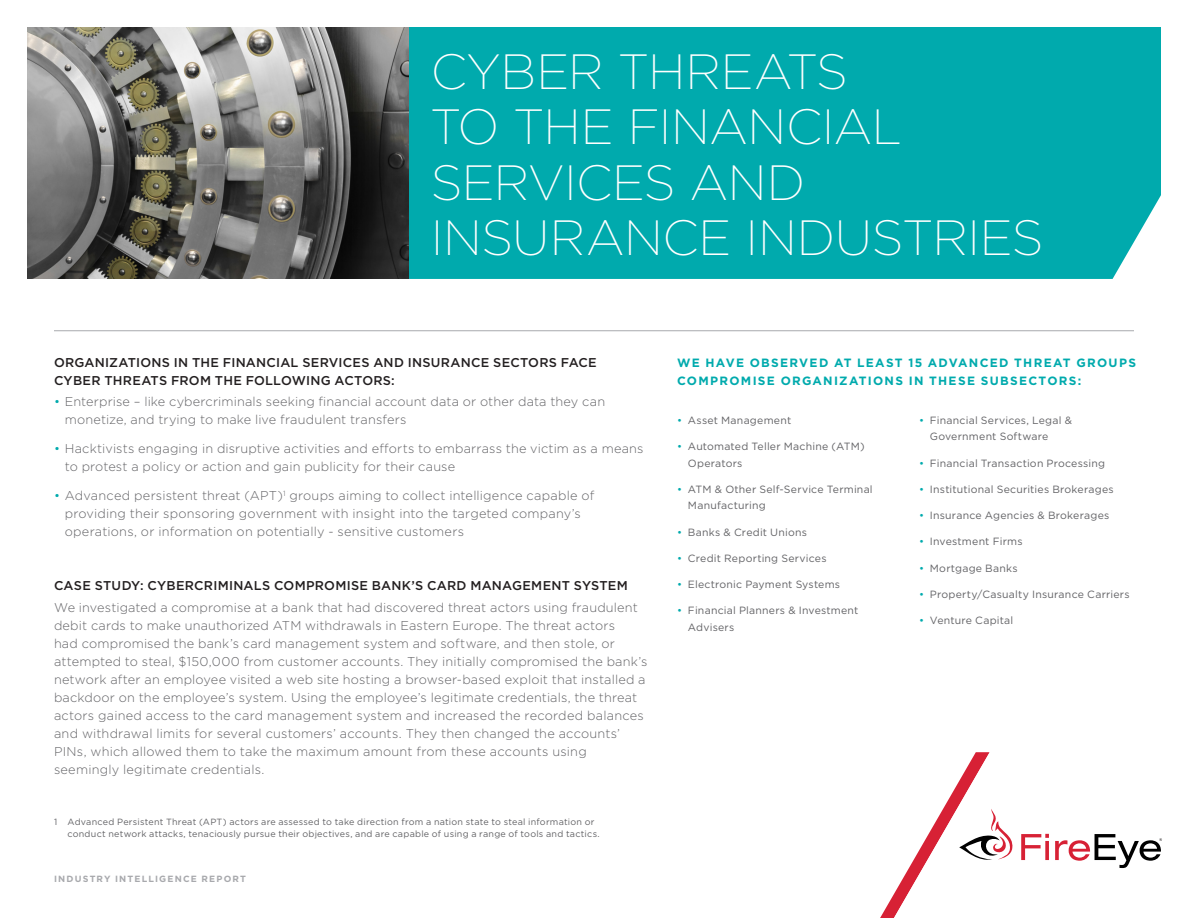
<style>
.page{position:relative;width:1188px;height:918px;background:#fff}
.page>*{position:absolute;margin:0;border:0;box-sizing:border-box;transform-origin:0 0}
.DS_Head_33_White{font:200 49.5px/55.5px "Gotham";letter-spacing:-.01em;color:#fff}
.Text_Body_8_5{font:300 12.75px/18px "Gotham";letter-spacing:.015em;color:#636366}
.Head_8_5_L1{font:500 12.75px/18px "Gotham";letter-spacing:.02em;color:#231f20}
.Sidebar_-_Headline_8{font:700 12px/18px "Gotham";letter-spacing:.11em;color:#00aaad}
.t1{font:10.5px/16.5px "Gotham";letter-spacing:.02em;color:#636366}
.Footnote{font:9px/12px "Gotham";letter-spacing:.025em;color:#636366}
.t2{font:700 9px "Gotham";letter-spacing:.13em;color:#a8a9ad}
.s1{color:#00aaad}
</style>
<div class="page">
<svg style="left:1021px;top:834px;width:28px;height:26px"></svg>
<svg style="left:880px;top:752px;width:133px;height:166px"></svg>
<svg style="left:1055px;top:834px;width:107px;height:34px"></svg>
<div style="left:408px;top:27px;width:753px;height:252px;background:#00aaad"></div>
<hr style="left:54px;top:331px;width:1080px;height:1px;background:#a8a9ad">
<img style="left:27px;top:27px;width:381px;height:252px">
<p class="DS_Head_33_White" style="left:431px;top:42px;width:614px">CYBER THREATS<br>TO THE FINANCIAL<br>SERVICES AND<br>INSURANCE INDUSTRIES</p>
<p class="Head_8_5_L1" style="left:54px;top:354px;width:544px">ORGANIZATIONS IN THE FINANCIAL SERVICES AND INSURANCE SECTORS FACE<br>CYBER THREATS FROM THE FOLLOWING ACTORS:</p>
<p class="Text_Body_8_5" style="left:65px;top:393px;width:542px;text-indent:-11px"><span class="s1">•</span> Enterprise – like cybercriminals seeking financial account data or other data they can monetize, and trying to make live fraudulent transfers</p>
<p class="Text_Body_8_5" style="left:65px;top:439px;width:580px;text-indent:-11px"><span class="s1">•</span> Hacktivists engaging in disruptive activities and efforts to embarrass the victim as a means to protest a policy or action and gain publicity for their cause</p>
<p class="Text_Body_8_5" style="left:65px;top:486px;width:531px;text-indent:-11px"><span class="s1">•</span> Advanced persistent threat (APT)<sup>1</sup> groups aiming to collect intelligence capable of providing their sponsoring government with insight into the targeted company’s operations, or information on potentially - sensitive customers</p>
<p class="Head_8_5_L1" style="left:54px;top:577px;width:575px">CASE STUDY: CYBERCRIMINALS COMPROMISE BANK’S CARD MANAGEMENT SYSTEM</p>
<p class="Text_Body_8_5" style="left:54px;top:598px;width:595px">We investigated a compromise at a bank that had discovered threat actors using fraudulent debit cards to make unauthorized ATM withdrawals in Eastern Europe. The threat actors<br>had compromised the bank’s card management system and software, and then stole, or attempted to steal, $150,000 from customer accounts. They initially compromised the bank’s network after an employee visited a web site hosting a browser-based exploit that installed a backdoor on the employee’s system. Using the employee’s legitimate credentials, the threat actors gained access to the card management system and increased the recorded balances and withdrawal limits for several customers’ accounts. They then changed the accounts’ PINs, which allowed them to take the maximum amount from these accounts using seemingly legitimate credentials.</p>
<p class="Footnote" style="left:68px;top:816px;width:534px;text-indent:-14px">1 Advanced Persistent Threat (APT) actors are assessed to take direction from a nation state to steal information or conduct network attacks, tenaciously pursue their objectives, and are capable of using a range of tools and tactics.</p>
<p class="t2" style="left:54px;top:873px;width:194px">INDUSTRY INTELLIGENCE REPORT</p>
<p class="Sidebar_-_Headline_8" style="left:677px;top:353px;width:460px">WE HAVE OBSERVED AT LEAST 15 ADVANCED THREAT GROUPS<br>COMPROMISE ORGANIZATIONS IN THESE SUBSECTORS:</p>
<p class="t1" style="left:677px;top:412px;width:116px"><span class="s1">•</span> Asset Management</p>
<p class="t1" style="left:688px;top:438px;width:178px;text-indent:-11px"><span class="s1">•</span> Automated Teller Machine (ATM)<br>Operators</p>
<p class="t1" style="left:688px;top:481px;width:186px;text-indent:-11px"><span class="s1">•</span> ATM &amp; Other Self-Service Terminal<br>Manufacturing</p>
<p class="t1" style="left:677px;top:523px;width:131px"><span class="s1">•</span> Banks &amp; Credit Unions</p>
<p class="t1" style="left:677px;top:550px;width:151px"><span class="s1">•</span> Credit Reporting Services</p>
<p class="t1" style="left:677px;top:576px;width:165px"><span class="s1">•</span> Electronic Payment Systems</p>
<p class="t1" style="left:688px;top:602px;width:172px;text-indent:-11px"><span class="s1">•</span> Financial Planners &amp; Investment<br>Advisers</p>
<p class="t1" style="left:930px;top:412px;width:144px;text-indent:-11px"><span class="s1">•</span> Financial Services, Legal &amp;<br>Government Software</p>
<p class="t1" style="left:919px;top:454px;width:188px"><span class="s1">•</span> Financial Transaction Processing</p>
<p class="t1" style="left:919px;top:481px;width:196px"><span class="s1">•</span> Institutional Securities Brokerages</p>
<p class="t1" style="left:919px;top:507px;width:192px"><span class="s1">•</span> Insurance Agencies &amp; Brokerages</p>
<p class="t1" style="left:919px;top:533px;width:105px"><span class="s1">•</span> Investment Firms</p>
<p class="t1" style="left:919px;top:559px;width:100px"><span class="s1">•</span> Mortgage Banks</p>
<p class="t1" style="left:919px;top:586px;width:212px"><span class="s1">•</span> Property/Casualty Insurance Carriers</p>
<p class="t1" style="left:919px;top:612px;width:96px"><span class="s1">•</span> Venture Capital</p>
</div>
